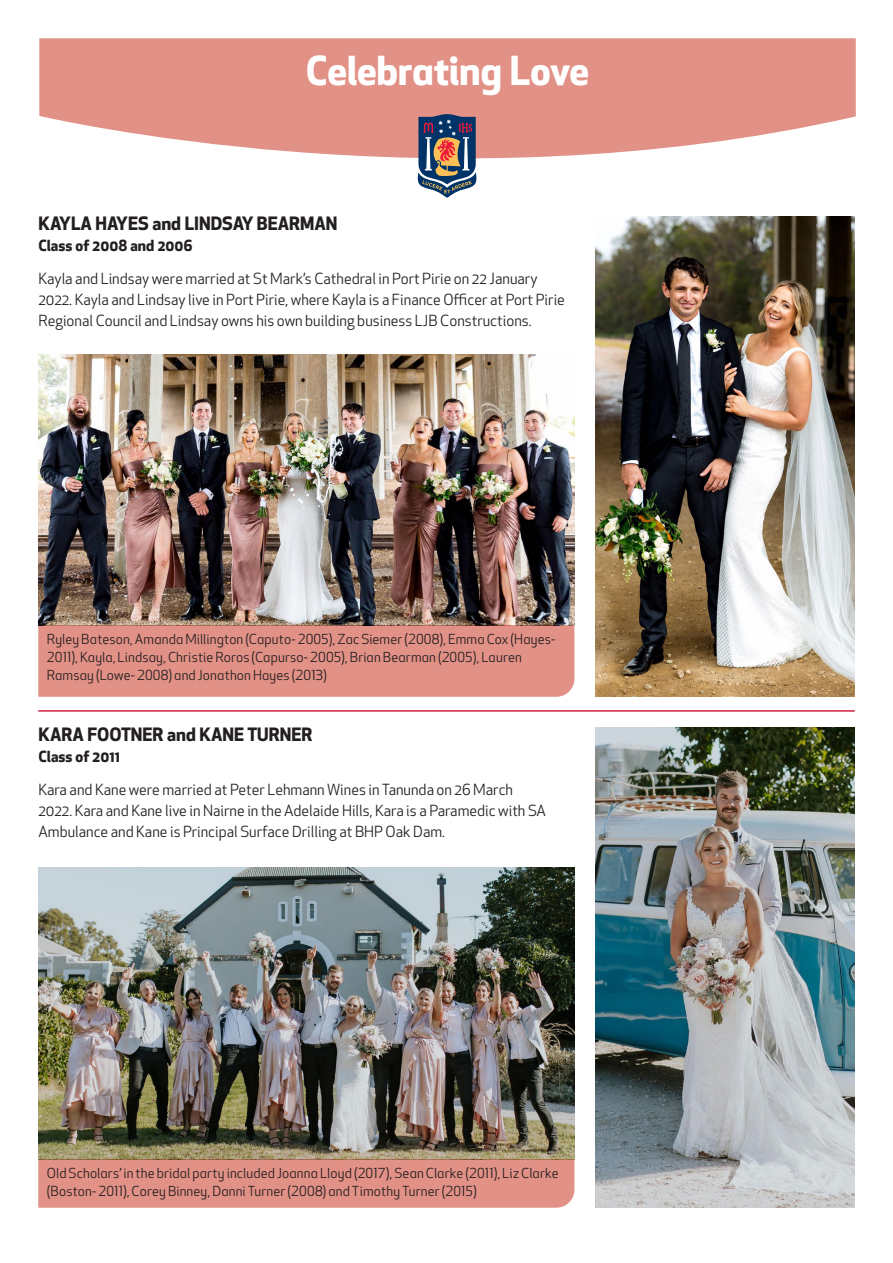
<style>
.page{position:relative;width:893px;height:1263px;background:#fff}
.page>*{position:absolute;margin:0;border:0;box-sizing:border-box;transform-origin:0 0}
.t1{font:700 39px "Apex New";letter-spacing:-.01em;color:#fff}
.t2{font:700 18px "Apex New";color:#231f20}
.t3{font:15px/21px "Apex New";color:#231f20}
.t4{font:700 15px "Apex New";color:#231f20}
.t5{font:13.5px/18px "Apex New";letter-spacing:.01em;color:#231f20}
</style>
<div class="page">
<hr style="left:38px;top:710px;width:817px;height:2px;background:#ce1f3c">
<svg style="left:39px;top:38px;width:817px;height:121px;background:#e59e95"></svg>
<svg style="left:416px;top:114px;width:62px;height:84px"></svg>
<img style="left:596px;top:217px;width:259px;height:480px">
<img style="left:38px;top:354px;width:536px;height:271px">
<div style="left:38px;top:625px;width:536px;height:72px;background:#e29186"></div>
<img style="left:596px;top:728px;width:259px;height:480px">
<img style="left:38px;top:867px;width:536px;height:292px">
<div style="left:38px;top:1159px;width:536px;height:49px;background:#e29186"></div>
<h1 class="t1" style="left:306px;top:42px;width:285px">Celebrating Love</h1>
<p class="t2" style="left:38px;top:211px;width:301px">KAYLA HAYES and LINDSAY BEARMAN</p>
<p class="t4" style="left:38px;top:235px;width:156px">Class of 2008 and 2006</p>
<p class="t3" style="left:38px;top:268px;width:528px">Kayla and Lindsay were married at St Mark’s Cathedral in Port Pirie on 22 January<br>2022. Kayla and Lindsay live in Port Pirie, where Kayla is a Finance Officer at Port Pirie<br>Regional Council and Lindsay owns his own building business LJB Constructions.</p>
<p class="t5" style="left:47px;top:630px;width:510px">Ryley Bateson, Amanda Millington (Caputo- 2005), Zac Siemer (2008), Emma Cox (Hayes-<br>2011), Kayla, Lindsay, Christie Roros (Capurso- 2005), Brian Bearman (2005), Lauren<br>Ramsay (Lowe- 2008) and Jonathon Hayes (2013)</p>
<p class="t2" style="left:38px;top:722px;width:275px">KARA FOOTNER and KANE TURNER</p>
<p class="t4" style="left:38px;top:746px;width:83px">Class of 2011</p>
<p class="t3" style="left:38px;top:779px;width:509px">Kara and Kane were married at Peter Lehmann Wines in Tanunda on 26 March<br>2022. Kara and Kane live in Nairne in the Adelaide Hills, Kara is a Paramedic with SA<br>Ambulance and Kane is Principal Surface Drilling at BHP Oak Dam.</p>
<p class="t5" style="left:47px;top:1164px;width:513px">Old Scholars’ in the bridal party included Joanna Lloyd (2017), Sean Clarke (2011), Liz Clarke (Boston- 2011), Corey Binney, Danni Turner (2008) and Timothy Turner (2015)</p>
</div>
